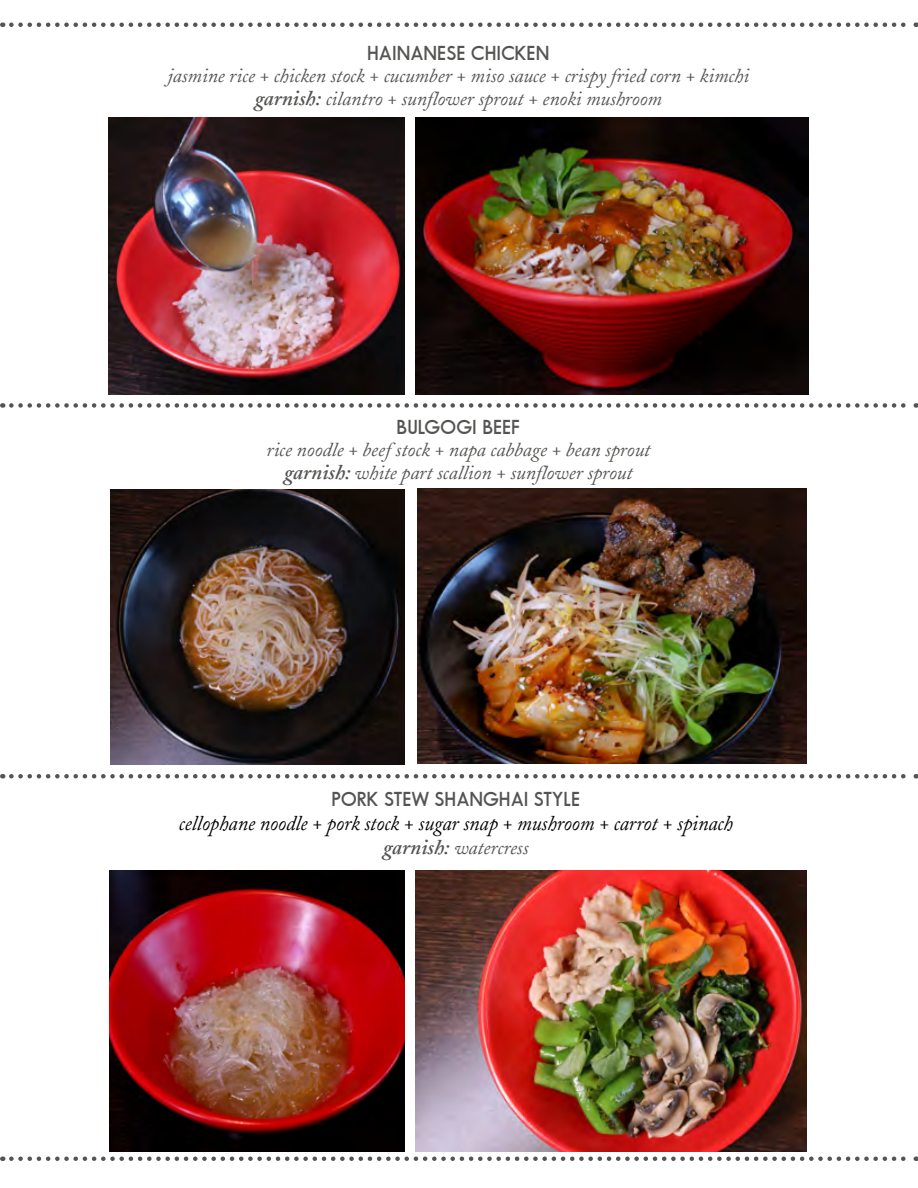
<style>
.page{position:relative;width:918px;height:1188px;background:#fff}
.page>*{position:absolute;margin:0;border:0;box-sizing:border-box;transform-origin:0 0}
.t1{font:italic 21px "Adobe Caslon";color:#000;scale:.95 1}
.t2{font:italic 19.65px "Adobe Caslon";color:#545452}
.t3{font:600 19.65px "Bougan S Si";color:#545452}
.s1{font-weight:600;font-size:21px}
</style>
<div class="page">
<img style="left:108px;top:118px;width:297px;height:277px">
<img style="left:416px;top:118px;width:392px;height:277px">
<img style="left:110px;top:489px;width:295px;height:275px">
<img style="left:418px;top:489px;width:388px;height:275px">
<img style="left:109px;top:871px;width:296px;height:280px">
<img style="left:416px;top:871px;width:391px;height:280px">
<svg style="left:11px;top:403px;width:906px;height:5px"></svg>
<svg style="left:11px;top:22px;width:906px;height:5px"></svg>
<svg style="left:11px;top:774px;width:906px;height:4px"></svg>
<svg style="left:11px;top:1156px;width:906px;height:5px"></svg>
<p class="t3" style="left:367px;top:42px;width:184px">HAINANESE CHICKEN</p>
<p class="t2" style="left:168px;top:65px;width:583px">jasmine rice + chicken stock + cucumber + miso sauce + crispy fried corn + kimchi</p>
<p class="t2" style="left:255px;top:87px;width:409px"><span class="s1">garnish:</span> cilantro + sunflower sprout + enoki mushroom</p>
<p class="t3" style="left:397px;top:416px;width:125px">BULGOGI BEEF</p>
<p class="t2" style="left:266px;top:439px;width:385px">rice noodle + beef stock + napa cabbage + bean sprout</p>
<p class="t2" style="left:284px;top:461px;width:350px"><span class="s1">garnish:</span> white part scallion + sunflower sprout</p>
<p class="t3" style="left:332px;top:788px;width:250px">PORK STEW SHANGHAI STYLE</p>
<p class="t1" style="left:179px;top:812px;width:585px">cellophane noodle + pork stock + sugar snap + mushroom + carrot + spinach</p>
<p class="t2" style="left:383px;top:837px;width:147px"><span class="s1">garnish:</span> watercress</p>
</div>
